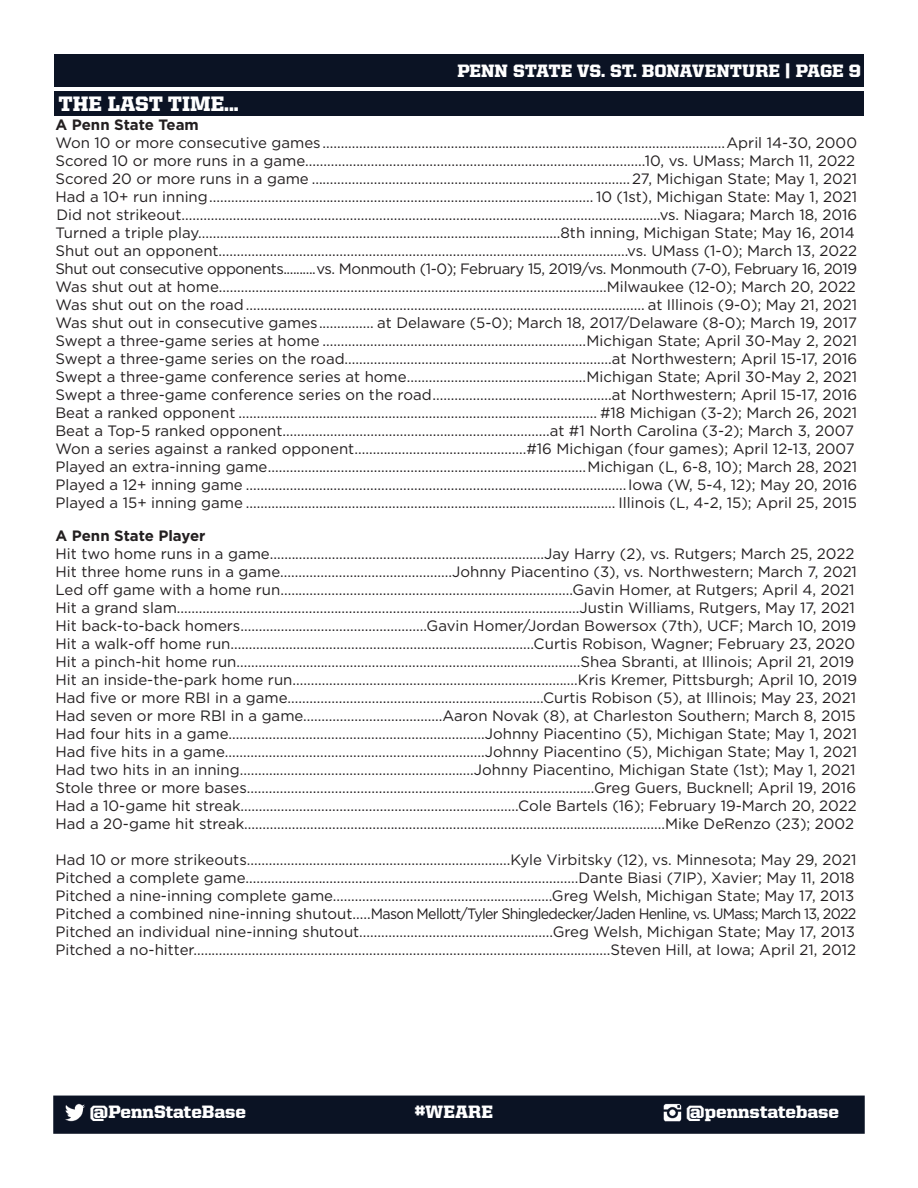
<style>
.page{position:relative;width:918px;height:1188px;background:#fff}
.page>*{position:absolute;margin:0;border:0;box-sizing:border-box;transform-origin:0 0}
.t1{font:900 21px "United Serif Reg";color:#fff}
.t2{font:900 18px "United Serif Reg";color:#fff}
.t3{font:15px "Gotham";color:#231f20}
.t4{font:15px "Gotham";letter-spacing:-.05em;color:#231f20}
.t5{font:15px "Gotham";letter-spacing:-.03em;color:#231f20}
.t6{font:700 15px "Gotham";letter-spacing:-.005em;color:#231f20}
</style>
<div class="page">
<div style="left:54px;top:54px;width:810px;height:32px;background:#0b1324"></div>
<div style="left:53px;top:1096px;width:812px;height:38px;background:#0b1324;border:2px solid #0b1324"></div>
<img style="left:65px;top:1103px;width:20px;height:19px">
<img style="left:663px;top:1103px;width:19px;height:18px">
<div style="left:55px;top:91px;width:809px;height:24px;background:#0b1324"></div>
<p class="t2" style="left:457px;top:60px;width:405px">PENN STATE VS. ST. BONAVENTURE | PAGE 9</p>
<p class="t1" style="left:58px;top:92px;width:182px">THE LAST TIME...</p>
<p class="t6" style="left:56px;top:114px;width:145px">A Penn State Team</p>
<p class="t3" style="left:56px;top:133px;width:803px">Won 10 or more consecutive games ..............................................................................................................April 14-30, 2000</p>
<p class="t3" style="left:56px;top:151px;width:801px">Scored 10 or more runs in a game.............................................................................................10, vs. UMass; March 11, 2022</p>
<p class="t3" style="left:56px;top:169px;width:803px">Scored 20 or more runs in a game .......................................................................................27, Michigan State; May 1, 2021</p>
<p class="t3" style="left:56px;top:187px;width:803px">Had a 10+ run inning......................................................................................................... 10 (1st), Michigan State: May 1, 2021</p>
<p class="t3" style="left:56px;top:205px;width:802px">Did not strikeout...................................................................................................................................vs. Niagara; March 18, 2016</p>
<p class="t3" style="left:56px;top:223px;width:801px">Turned a triple play...................................................................................................8th inning, Michigan State; May 16, 2014</p>
<p class="t3" style="left:56px;top:241px;width:803px">Shut out an opponent................................................................................................................vs. UMass (1-0); March 13, 2022</p>
<p class="t5" style="left:56px;top:259px;width:230px">Shut out consecutive opponents</p>
<p class="t5" style="left:317px;top:259px;width:542px">vs. Monmouth (1-0); February 15, 2019/vs. Monmouth (7-0), February 16, 2019</p>
<p class="t3" style="left:56px;top:277px;width:802px">Was shut out at home..........................................................................................................Milwaukee (12-0); March 20, 2022</p>
<p class="t3" style="left:56px;top:295px;width:803px">Was shut out on the road............................................................................................................. at Illinois (9-0); May 21, 2021</p>
<p class="t3" style="left:56px;top:313px;width:803px">Was shut out in consecutive games............... at Delaware (5-0); March 18, 2017/Delaware (8-0); March 19, 2017</p>
<p class="t3" style="left:56px;top:331px;width:803px">Swept a three-game series at home ........................................................................Michigan State; April 30-May 2, 2021</p>
<p class="t3" style="left:56px;top:349px;width:803px">Swept a three-game series on the road.........................................................................at Northwestern; April 15-17, 2016</p>
<p class="t3" style="left:56px;top:367px;width:803px">Swept a three-game conference series at home.................................................Michigan State; April 30-May 2, 2021</p>
<p class="t3" style="left:56px;top:385px;width:803px">Swept a three-game conference series on the road.................................................at Northwestern; April 15-17, 2016</p>
<p class="t3" style="left:56px;top:403px;width:803px">Beat a ranked opponent .................................................................................................. #18 Michigan (3-2); March 26, 2021</p>
<p class="t3" style="left:56px;top:421px;width:800px">Beat a Top-5 ranked opponent.........................................................................at #1 North Carolina (3-2); March 3, 2007</p>
<p class="t3" style="left:56px;top:439px;width:801px">Won a series against a ranked opponent...............................................#16 Michigan (four games); April 12-13, 2007</p>
<p class="t3" style="left:56px;top:457px;width:803px">Played an extra-inning game.......................................................................................Michigan (L, 6-8, 10); March 28, 2021</p>
<p class="t3" style="left:56px;top:475px;width:803px">Played a 12+ inning game ........................................................................................................Iowa (W, 5-4, 12); May 20, 2016</p>
<p class="t3" style="left:56px;top:493px;width:803px">Played a 15+ inning game ..................................................................................................... Illinois (L, 4-2, 15); April 25, 2015</p>
<p class="t6" style="left:56px;top:526px;width:152px">A Penn State Player</p>
<p class="t3" style="left:56px;top:544px;width:800px">Hit two home runs in a game...........................................................................Jay Harry (2), vs. Rutgers; March 25, 2022</p>
<p class="t3" style="left:56px;top:562px;width:803px">Hit three home runs in a game...............................................Johnny Piacentino (3), vs. Northwestern; March 7, 2021</p>
<p class="t3" style="left:56px;top:580px;width:801px">Led off game with a home run................................................................................Gavin Homer, at Rutgers; April 4, 2021</p>
<p class="t3" style="left:56px;top:598px;width:801px">Hit a grand slam..............................................................................................................Justin Williams, Rutgers, May 17, 2021</p>
<p class="t3" style="left:56px;top:616px;width:802px">Hit back-to-back homers...................................................Gavin Homer/Jordan Bowersox (7th), UCF; March 10, 2019</p>
<p class="t3" style="left:56px;top:634px;width:801px">Hit a walk-off home run...................................................................................Curtis Robison, Wagner; February 23, 2020</p>
<p class="t3" style="left:56px;top:652px;width:800px">Hit a pinch-hit home run..............................................................................................Shea Sbranti, at Illinois; April 21, 2019</p>
<p class="t3" style="left:56px;top:670px;width:803px">Hit an inside-the-park home run..............................................................................Kris Kremer, Pittsburgh; April 10, 2019</p>
<p class="t3" style="left:56px;top:688px;width:802px">Had five or more RBI in a game......................................................................Curtis Robison (5), at Illinois; May 23, 2021</p>
<p class="t3" style="left:56px;top:706px;width:802px">Had seven or more RBI in a game......................................Aaron Novak (8), at Charleston Southern; March 8, 2015</p>
<p class="t3" style="left:56px;top:724px;width:803px">Had four hits in a game......................................................................Johnny Piacentino (5), Michigan State; May 1, 2021</p>
<p class="t3" style="left:56px;top:742px;width:803px">Had five hits in a game.......................................................................Johnny Piacentino (5), Michigan State; May 1, 2021</p>
<p class="t3" style="left:56px;top:760px;width:802px">Had two hits in an inning................................................................Johnny Piacentino, Michigan State (1st); May 1, 2021</p>
<p class="t3" style="left:56px;top:778px;width:802px">Stole three or more bases...............................................................................................Greg Guers, Bucknell; April 19, 2016</p>
<p class="t3" style="left:56px;top:796px;width:803px">Had a 10-game hit streak............................................................................Cole Bartels (16); February 19-March 20, 2022</p>
<p class="t3" style="left:56px;top:814px;width:800px">Had a 20-game hit streak...................................................................................................................Mike DeRenzo (23); 2002</p>
<p class="t3" style="left:56px;top:850px;width:802px">Had 10 or more strikeouts........................................................................Kyle Virbitsky (12), vs. Minnesota; May 29, 2021</p>
<p class="t3" style="left:56px;top:868px;width:801px">Pitched a complete game...........................................................................................Dante Biasi (7IP), Xavier; May 11, 2018</p>
<p class="t3" style="left:56px;top:886px;width:800px">Pitched a nine-inning complete game............................................................Greg Welsh, Michigan State; May 17, 2013</p>
<p class="t4" style="left:56px;top:904px;width:802px">Pitched a combined nine-inning shutout.....Mason Mellott/Tyler Shingledecker/Jaden Henline, vs. UMass; March 13, 2022</p>
<p class="t3" style="left:56px;top:922px;width:801px">Pitched an individual nine-inning shutout.....................................................Greg Welsh, Michigan State; May 17, 2013</p>
<p class="t3" style="left:56px;top:940px;width:802px">Pitched a no-hitter..................................................................................................................Steven Hill, at Iowa; April 21, 2012</p>
<p class="t2" style="left:90px;top:1101px;width:158px">@PennStateBase</p>
<p class="t2" style="left:415px;top:1102px;width:80px">#WEARE</p>
<p class="t2" style="left:686px;top:1102px;width:154px">@pennstatebase</p>
</div>
